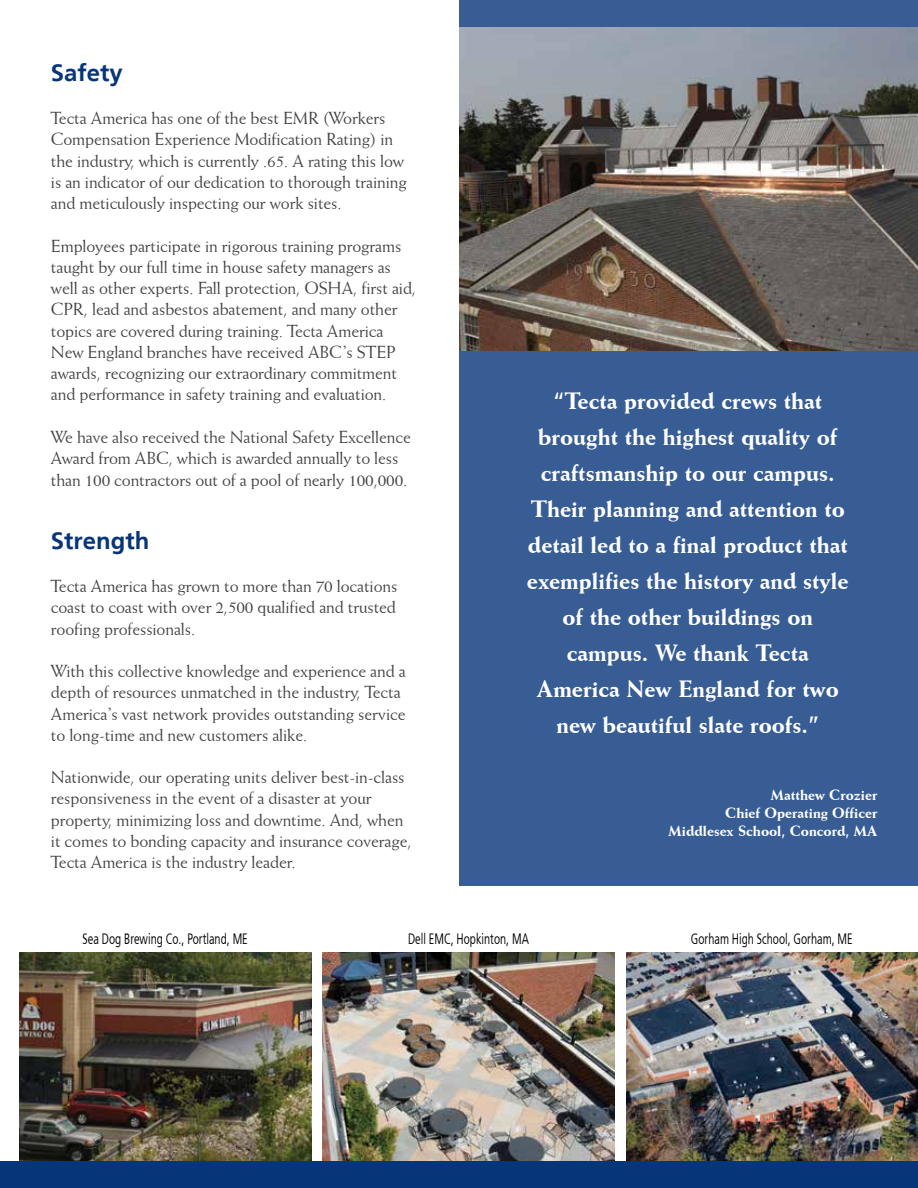
<style>
.page{position:relative;width:918px;height:1188px;background:#fff}
.page>*{position:absolute;margin:0;border:0;box-sizing:border-box;transform-origin:0 0}
.t1{font:800 24px/36px "Weiss BT";color:#fff;text-align:center}
.t2{font:700 24px "Weissach";color:#06357a}
.t3{font:17.7px/21.3px "Weiss BT";letter-spacing:-.01em;color:#414042}
.t4{font:15px "Weissach Condensed";color:#000}
.t5{font:800 15px/18px "Weiss BT";color:#fff;text-align:right}
</style>
<div class="page">
<div style="left:0;top:1161px;width:918px;height:27px;background:#06357a"></div>
<img style="left:19px;top:952px;width:292px;height:209px">
<img style="left:323px;top:952px;width:291px;height:209px">
<img style="left:626px;top:952px;width:292px;height:209px">
<div style="left:459px;top:0;width:459px;height:886px;background:#375d94"></div>
<img style="left:459px;top:27px;width:459px;height:324px">
<h1 class="t2" style="left:51px;top:59px;width:73px">Safety</h1>
<p class="t3" style="left:51px;top:107px;width:358px">Tecta America has one of the best EMR (Workers Compensation Experience Modification Rating) in the industry, which is currently .65. A rating this low is an indicator of our dedication to thorough training and meticulously inspecting our work sites.</p>
<p class="t3" style="left:51px;top:235px;width:367px">Employees participate in rigorous training programs taught by our full time in house safety managers as well as other experts. Fall protection, OSHA, first aid, CPR, lead and asbestos abatement, and many other topics are covered during training. Tecta America New England branches have received ABC’s STEP awards, recognizing our extraordinary commitment and performance in safety training and evaluation.</p>
<p class="t3" style="left:51px;top:426px;width:362px">We have also received the National Safety Excellence<br>Award from ABC, which is awarded annually to less than 100 contractors out of a pool of nearly 100,000.</p>
<h1 class="t2" style="left:51px;top:527px;width:100px">Strength</h1>
<p class="t3" style="left:51px;top:575px;width:348px;text-align:justify">Tecta America has grown to more than 70 locations coast to coast with over 2,500 qualified and trusted roofing professionals.</p>
<p class="t3" style="left:51px;top:660px;width:356px">With this collective knowledge and experience and a depth of resources unmatched in the industry, Tecta America’s vast network provides outstanding service to long-time and new customers alike.</p>
<p class="t3" style="left:51px;top:766px;width:362px">Nationwide, our operating units deliver best-in-class responsiveness in the event of a disaster at your property, minimizing loss and downtime. And, when it comes to bonding capacity and insurance coverage, Tecta America is the industry leader.</p>
<p class="t1" style="left:527px;top:382px;width:323px">“Tecta provided crews that brought the highest quality of craftsmanship to our campus.<br>Their planning and attention to detail led to a final product that exemplifies the history and style of the other buildings on campus. We thank Tecta<br>America New England for two new beautiful slate roofs.”</p>
<p class="t5" style="left:669px;top:786px;width:210px">Matthew Crozier<br>Chief Operating Officer<br>Middlesex School, Concord, MA</p>
<p class="t4" style="left:83px;top:930px;width:167px">Sea Dog Brewing Co., Portland, ME</p>
<p class="t4" style="left:408px;top:930px;width:122px">Dell EMC, Hopkinton, MA</p>
<p class="t4" style="left:691px;top:930px;width:163px">Gorham High School, Gorham, ME</p>
</div>
